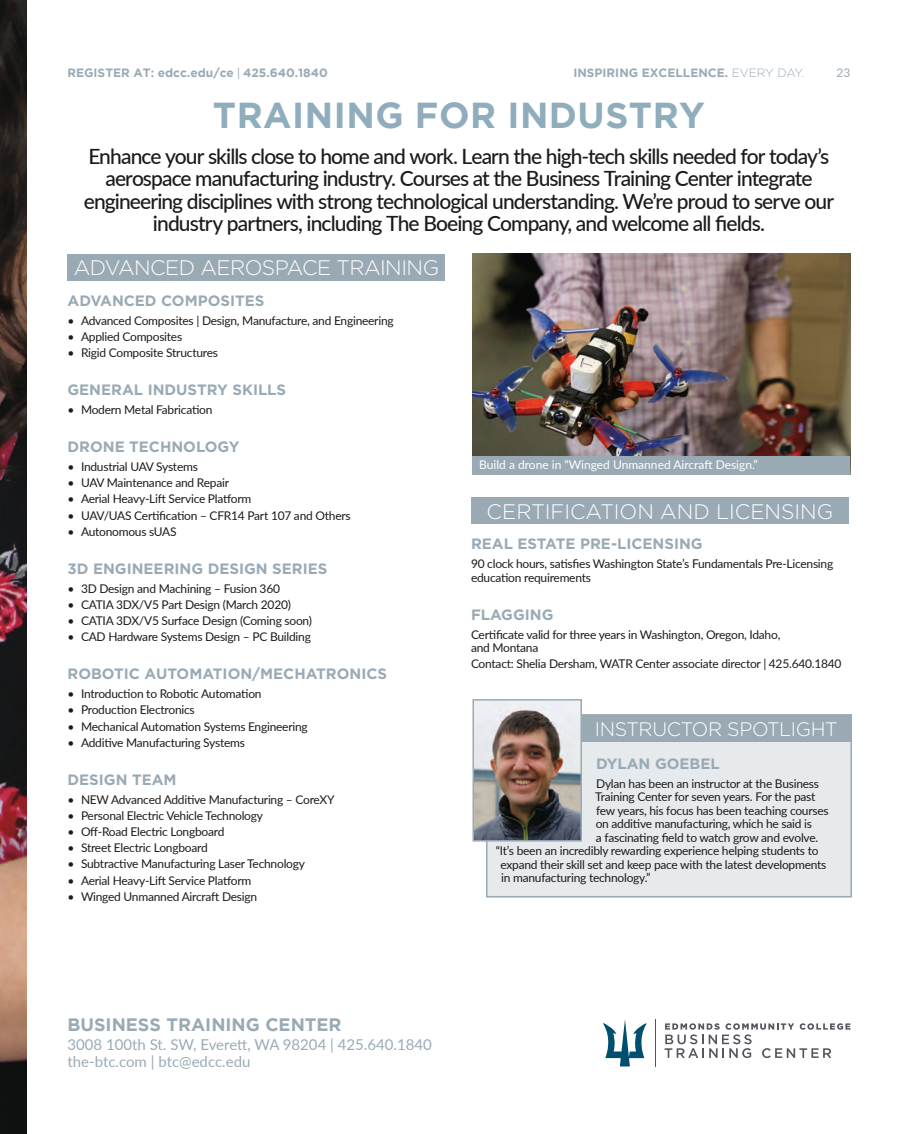
<style>
.page{position:relative;width:918px;height:1134px;background:#fff}
.page>*{position:absolute;margin:0;border:0;box-sizing:border-box;transform-origin:0 0}
.t1{font:700 36px "Gotham";letter-spacing:.015em;color:#90adbd}
.t2{font:500 21px/22.5px "Lato";letter-spacing:-.04em;color:#1c1b1a;text-align:center}
.t3{font:300 21px "Gotham";letter-spacing:-.025em;color:#fff}
.t4{font:300 21px "Gotham";color:#fff}
.t5{font:300 19.5px "Gotham";letter-spacing:-.02em;color:#fff}
.t6{font:700 18px "Gotham";color:#9aaab5}
.t7{font:700 15px "Gotham";color:#9aaab5}
.t8{font:15px/16.5px "Lato";color:#9aaab5}
.t9{font:12px/13.5px "Lato";letter-spacing:-.02em;color:#1c1b1a}
.t10{font:700 12px "Gotham";color:#9aaab5}
.t11{font:12px "Lato";color:#fff}
.t12{font:12px "Lato";color:#9aaab5}
.s1{font-family:"Lato";font-weight:400}
.s2{font-weight:300}
</style>
<div class="page">
<img style="left:0;top:0;width:27px;height:1134px">
<img style="left:472px;top:254px;width:378px;height:202px">
<div style="left:472px;top:456px;width:378px;height:18px;background:#9aaab5"></div>
<svg style="left:665px;top:1023px;width:185px;height:35px"></svg>
<hr style="left:655px;top:1019px;width:1px;height:47px;background:#53565c">
<svg style="left:603px;top:1020px;width:44px;height:46px"></svg>
<div style="left:68px;top:254px;width:378px;height:27px;background:#9aaab5"></div>
<div style="left:471px;top:497px;width:378px;height:27px;background:#9aaab5"></div>
<div style="left:487px;top:740px;width:364px;height:157px;background:#e6eaec"></div>
<div style="left:486px;top:714px;width:366px;height:183px;border:2px solid #9aaab5"></div>
<div style="left:473px;top:715px;width:378px;height:27px;background:#9aaab5"></div>
<img style="left:475px;top:702px;width:104px;height:137px">
<div style="left:472px;top:699px;width:110px;height:143px;border:2px solid #9aaab5"></div>
<p class="t10" style="left:68px;top:66px;width:262px">REGISTER AT: edcc.edu/ce <span class="s1">|</span> 425.640.1840</p>
<p class="t10" style="left:573px;top:66px;width:232px">INSPIRING EXCELLENCE. <span class="s2">EVERY DAY.</span></p>
<p class="t12" style="left:837px;top:64px;width:15px">23</p>
<h1 class="t1" style="left:213px;top:94px;width:494px">TRAINING FOR INDUSTRY</h1>
<p class="t2" style="left:84px;top:144px;width:752px">Enhance your skills close to home and work. Learn the high-tech skills needed for today’s aerospace manufacturing industry. Courses at the Business Training Center integrate engineering disciplines with strong technological understanding. We’re proud to serve our industry partners, including The Boeing Company, and welcome all fields.</p>
<h2 class="t3" style="left:74px;top:255px;width:367px">ADVANCED AEROSPACE TRAINING</h2>
<p class="t7" style="left:68px;top:291px;width:198px">ADVANCED COMPOSITES</p>
<p class="t9" style="left:68px;top:313px;width:328px">• Advanced Composites | Design, Manufacture, and Engineering</p>
<p class="t9" style="left:68px;top:330px;width:116px">• Applied Composites</p>
<p class="t9" style="left:68px;top:346px;width:152px">• Rigid Composite Structures</p>
<p class="t7" style="left:68px;top:380px;width:220px">GENERAL INDUSTRY SKILLS</p>
<p class="t9" style="left:68px;top:403px;width:146px">• Modern Metal Fabrication</p>
<p class="t7" style="left:68px;top:437px;width:174px">DRONE TECHNOLOGY</p>
<p class="t9" style="left:68px;top:459px;width:132px">• Industrial UAV Systems</p>
<p class="t9" style="left:68px;top:476px;width:163px">• UAV Maintenance and Repair</p>
<p class="t9" style="left:68px;top:492px;width:186px">• Aerial Heavy-Lift Service Platform</p>
<p class="t9" style="left:68px;top:508px;width:285px">• UAV/UAS Certification – CFR14 Part 107 and Others</p>
<p class="t9" style="left:68px;top:524px;width:111px">• Autonomous sUAS</p>
<p class="t7" style="left:68px;top:559px;width:261px">3D ENGINEERING DESIGN SERIES</p>
<p class="t9" style="left:68px;top:581px;width:214px">• 3D Design and Machining – Fusion 360</p>
<p class="t9" style="left:68px;top:597px;width:225px">• CATIA 3DX/V5 Part Design (March 2020)</p>
<p class="t9" style="left:68px;top:613px;width:246px">• CATIA 3DX/V5 Surface Design (Coming soon)</p>
<p class="t9" style="left:68px;top:630px;width:245px">• CAD Hardware Systems Design – PC Building</p>
<p class="t7" style="left:68px;top:664px;width:321px">ROBOTIC AUTOMATION/MECHATRONICS</p>
<p class="t9" style="left:68px;top:687px;width:196px">• Introduction to Robotic Automation</p>
<p class="t9" style="left:68px;top:703px;width:129px">• Production Electronics</p>
<p class="t9" style="left:68px;top:719px;width:242px">• Mechanical Automation Systems Engineering</p>
<p class="t9" style="left:68px;top:735px;width:179px">• Additive Manufacturing Systems</p>
<p class="t7" style="left:68px;top:769px;width:111px">DESIGN TEAM</p>
<p class="t9" style="left:68px;top:792px;width:269px">• NEW Advanced Additive Manufacturing – CoreXY</p>
<p class="t9" style="left:68px;top:808px;width:197px">• Personal Electric Vehicle Technology</p>
<p class="t9" style="left:68px;top:824px;width:158px">• Off-Road Electric Longboard</p>
<p class="t9" style="left:68px;top:841px;width:142px">• Street Electric Longboard</p>
<p class="t9" style="left:68px;top:857px;width:239px">• Subtractive Manufacturing Laser Technology</p>
<p class="t9" style="left:68px;top:873px;width:186px">• Aerial Heavy-Lift Service Platform</p>
<p class="t9" style="left:68px;top:889px;width:191px">• Winged Unmanned Aircraft Design</p>
<p class="t11" style="left:479px;top:456px;width:280px">Build a drone in “Winged Unmanned Aircraft Design.”</p>
<h2 class="t4" style="left:487px;top:498px;width:348px">CERTIFICATION AND LICENSING</h2>
<p class="t7" style="left:471px;top:534px;width:233px">REAL ESTATE PRE-LICENSING</p>
<p class="t9" style="left:471px;top:557px;width:364px">90 clock hours, satisfies Washington State’s Fundamentals Pre-Licensing education requirements</p>
<p class="t7" style="left:471px;top:605px;width:84px">FLAGGING</p>
<p class="t9" style="left:471px;top:627px;width:311px">Certificate valid for three years in Washington, Oregon, Idaho, and Montana</p>
<p class="t9" style="left:471px;top:657px;width:372px">Contact: Shelia Dersham, WATR Center associate director | 425.640.1840</p>
<h3 class="t5" style="left:595px;top:716px;width:244px">INSTRUCTOR SPOTLIGHT</h3>
<p class="t7" style="left:596px;top:754px;width:125px">DYLAN GOEBEL</p>
<p class="t9" style="left:596px;top:776px;width:224px">Dylan has been an instructor at the Business</p>
<p class="t9" style="left:595px;top:790px;width:222px">Training Center for seven years. For the past</p>
<p class="t9" style="left:596px;top:803px;width:234px">few years, his focus has been teaching courses</p>
<p class="t9" style="left:596px;top:817px;width:218px">on additive manufacturing, which he said is</p>
<p class="t9" style="left:596px;top:830px;width:224px">a fascinating field to watch grow and evolve.</p>
<p class="t9" style="left:496px;top:844px;width:324px">“It’s been an incredibly rewarding experience helping students to</p>
<p class="t9" style="left:501px;top:857px;width:327px">expand their skill set and keep pace with the latest developments</p>
<p class="t9" style="left:501px;top:871px;width:151px">in manufacturing technology.”</p>
<h3 class="t6" style="left:68px;top:1014px;width:276px">BUSINESS TRAINING CENTER</h3>
<p class="t8" style="left:68px;top:1036px;width:366px">3008 100th St. SW, Everett, WA 98204 | 425.640.1840 the-btc.com | btc@edcc.edu</p>
</div>
